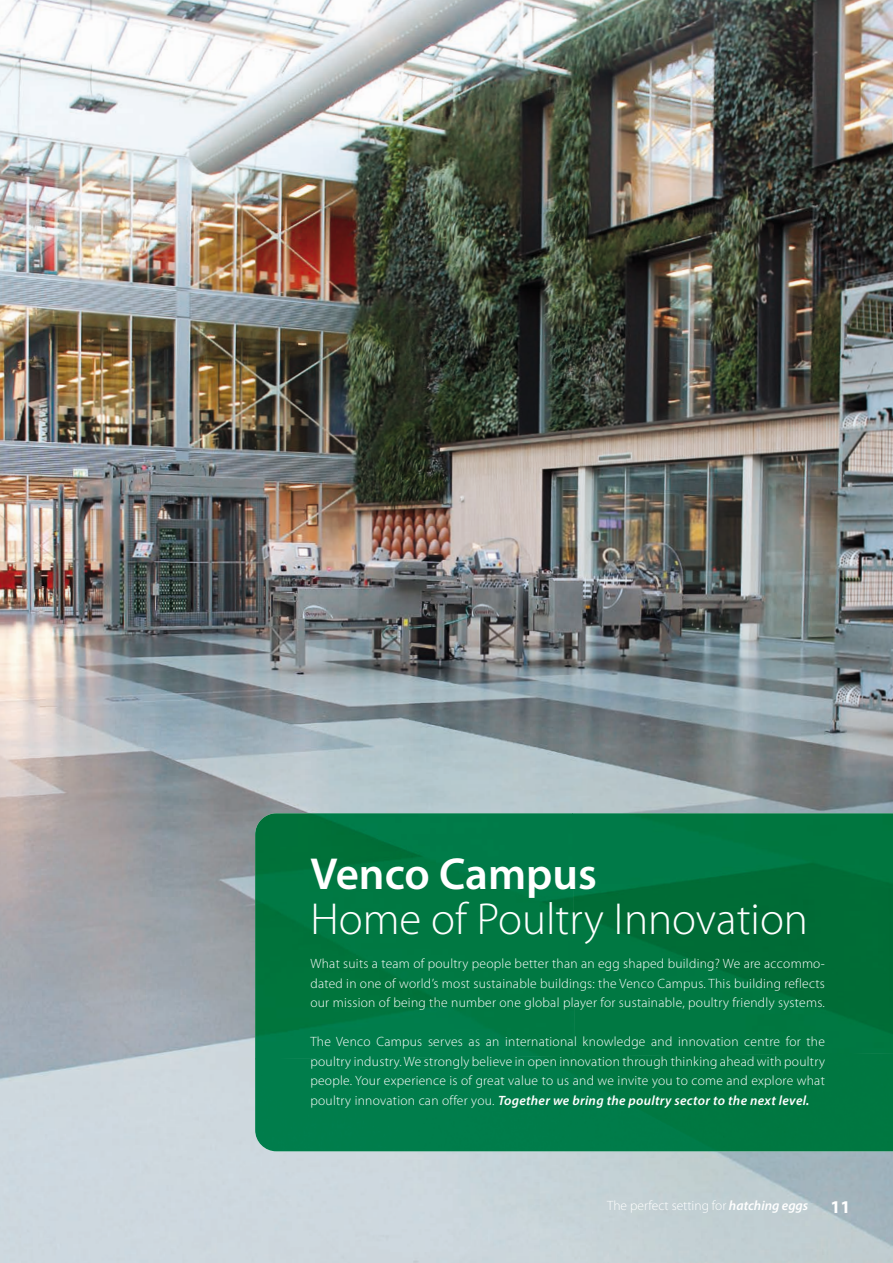
<style>
.page{position:relative;width:893px;height:1263px;background:#fff}
.page>*{position:absolute;margin:0;border:0;box-sizing:border-box;transform-origin:0 0}
.t1{font:300 45px "Myriad Pro";color:#fff}
.t2{font:600 45px "Myriad Pro";color:#fff}
.t3{font:300 13.5px/19.5px "Myriad Pro";letter-spacing:.02em;color:#fff;text-align:justify}
.t4{font:300 13.5px "Myriad Pro";color:#fff}
.s1{font-weight:600;font-style:italic}
.s2{font-weight:700;font-size:18px}
</style>
<div class="page">
<img style="left:0;top:0;width:893px;height:1263px">
<img style="left:0;top:813px;width:1px;height:450px">
<img style="left:255px;top:813px;width:317px;height:240px">
<img style="left:572px;top:813px;width:321px;height:240px">
<img style="left:255px;top:1053px;width:638px;height:98px">
<h1 class="t2" style="left:310px;top:845px;width:288px">Venco Campus</h1>
<h1 class="t1" style="left:310px;top:891px;width:499px">Home of Poultry Innovation</h1>
<p class="t3" style="left:310px;top:954px;width:516px">What suits a team of poultry people better than an egg shaped building? We are accommo&shy;dated in one of world’s most sustainable buildings: the Venco Campus. This building reflects our mission of being the number one global player for sustainable, poultry friendly systems.</p>
<p class="t3" style="left:310px;top:1032px;width:516px">The Venco Campus serves as an international knowledge and innovation centre for the poultry industry. We strongly believe in open innovation through thinking ahead with poultry people. Your experience is of great value to us and we invite you to come and explore what poultry innovation can offer you. <span class="s1">Together we bring the poultry sector to the next level.</span></p>
<p class="t4" style="left:607px;top:1198px;width:245px">The perfect setting for <span class="s1">hatching eggs</span> <span class="s2">11</span></p>
</div>
